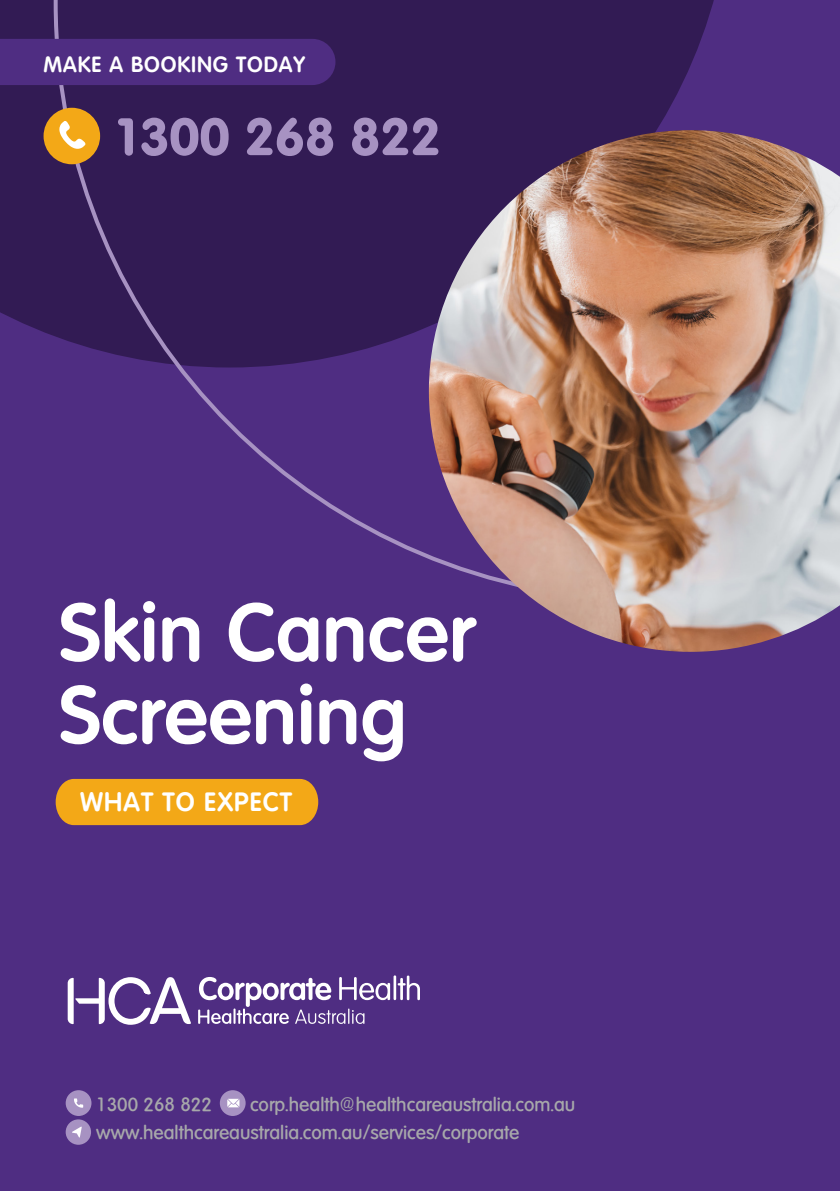
<style>
.page{position:relative;width:840px;height:1191px;background:#fff}
.page>*{position:absolute;margin:0;border:0;box-sizing:border-box;transform-origin:0 0}
.t1{font:600 79.8px "Volkswagen";color:#fff}
.t2{font:700 51.2px "Volkswagen";color:#a792c2}
.t3{font:600 25.8px "Volkswagen";letter-spacing:.04em;color:#fff}
.t4{font:600 21.4px "Volkswagen";letter-spacing:.04em;color:#fff}
.t5{font:500 18.8px "Volkswagen";color:#a7a8aa}
</style>
<div class="page">
<div style="left:0;top:0;width:839px;height:1191px;background:#4f2d82"></div>
<div style="left:0;top:0;width:54px;height:336px;background:#321b54"></div>
<svg style="left:198px;top:975px;width:222px;height:49px"></svg>
<svg style="left:68px;top:977px;width:123px;height:47px"></svg>
<svg style="left:54px;top:0;width:660px;height:559px"></svg>
<div style="left:66px;top:1090px;width:25px;height:26px;background:#a792c2;border-radius:50%"></div>
<div style="left:220px;top:1090px;width:25px;height:26px;background:#a792c2;border-radius:50%"></div>
<svg style="left:74px;top:1098px;width:9px;height:9px"></svg>
<svg style="left:227px;top:1098px;width:12px;height:9px"></svg>
<div style="left:66px;top:1119px;width:25px;height:25px;background:#a792c2;border-radius:50%"></div>
<svg style="left:72px;top:1126px;width:10px;height:11px"></svg>
<div style="left:56px;top:779px;width:262px;height:46px;background:#f3a817"></div>
<img style="left:428px;top:130px;width:411px;height:522px">
<svg style="left:0;top:39px;width:335px;height:46px"></svg>
<div style="left:44px;top:108px;width:56px;height:56px;background:#f3a817;border-radius:50%"></div>
<svg style="left:59px;top:121px;width:26px;height:28px"></svg>
<p class="t4" style="left:44px;top:51px;width:263px">MAKE A BOOKING TODAY</p>
<p class="t2" style="left:113px;top:105px;width:329px">1300 268 822</p>
<p class="t1" style="left:59px;top:584px;width:417px">Skin Cancer</p>
<p class="t1" style="left:59px;top:666px;width:349px">Screening</p>
<p class="t3" style="left:80px;top:786px;width:213px">WHAT TO EXPECT</p>
<p class="t5" style="left:96px;top:1093px;width:117px">1300 268 822</p>
<p class="t5" style="left:250px;top:1093px;width:326px">corp.health@healthcareaustralia.com.au</p>
<p class="t5" style="left:96px;top:1120px;width:424px">www.healthcareaustralia.com.au/services/corporate</p>
</div>
